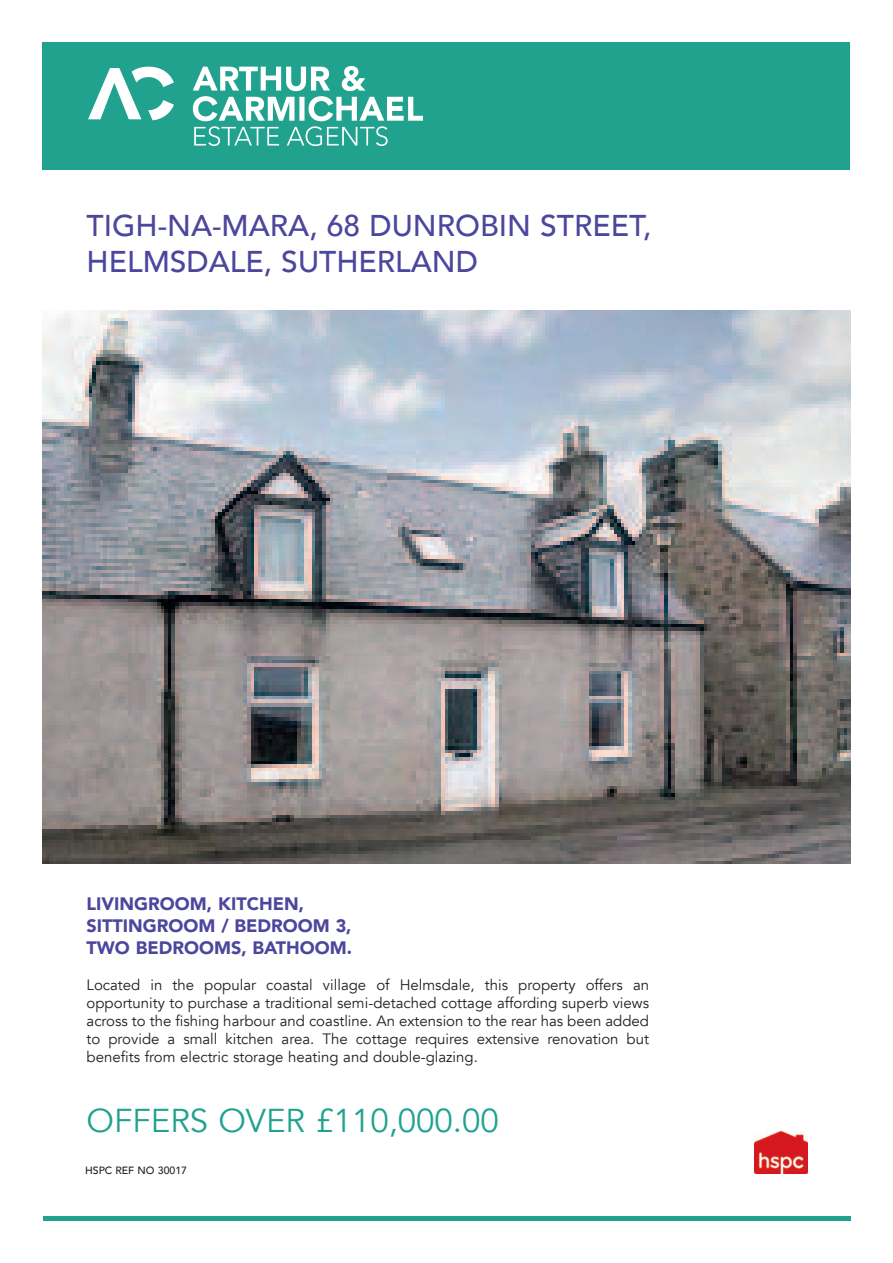
<style>
.page{position:relative;width:893px;height:1263px;background:#fff}
.page>*{position:absolute;margin:0;border:0;box-sizing:border-box;transform-origin:0 0}
.t1{font:33px "Avenir";color:#20a28e}
.t2{font:500 30px/36px "Avenir";color:#4c469d}
.t3{font:900 18px/21.6px "Avenir";color:#4c469d}
.t4{font:15px/18px "Avenir";color:#231f20;text-align:justify}
.t5{font:500 10.5px "Avenir";color:#231f20}
</style>
<div class="page">
<hr style="left:43px;top:1216px;width:807px;height:4px;background:#20a28e">
<img style="left:754px;top:1131px;width:54px;height:43px">
<img style="left:43px;top:310px;width:807px;height:554px">
<div style="left:43px;top:43px;width:807px;height:127px;background:#20a28e"></div>
<img style="left:89px;top:66px;width:334px;height:80px">
<h2 class="t2" style="left:87px;top:206px;width:566px">TIGH-NA-MARA, 68 DUNROBIN STREET,<br>HELMSDALE, SUTHERLAND</h2>
<p class="t3" style="left:87px;top:893px;width:267px">LIVINGROOM, KITCHEN,<br>SITTINGROOM / BEDROOM 3,<br>TWO BEDROOMS, BATHOOM.</p>
<p class="t4" style="left:87px;top:976px;width:564px">Located in the popular coastal village of Helmsdale, this property offers an opportunity to purchase a traditional semi-detached cottage affording superb views across to the fishing harbour and coastline. An extension to the rear has been added to provide a small kitchen area. The cottage requires extensive renovation but benefits from electric storage heating and double-glazing.</p>
<h1 class="t1" style="left:87px;top:1100px;width:414px">OFFERS OVER £110,000.00</h1>
<p class="t5" style="left:85px;top:1161px;width:104px">HSPC REF NO 30017</p>
</div>
